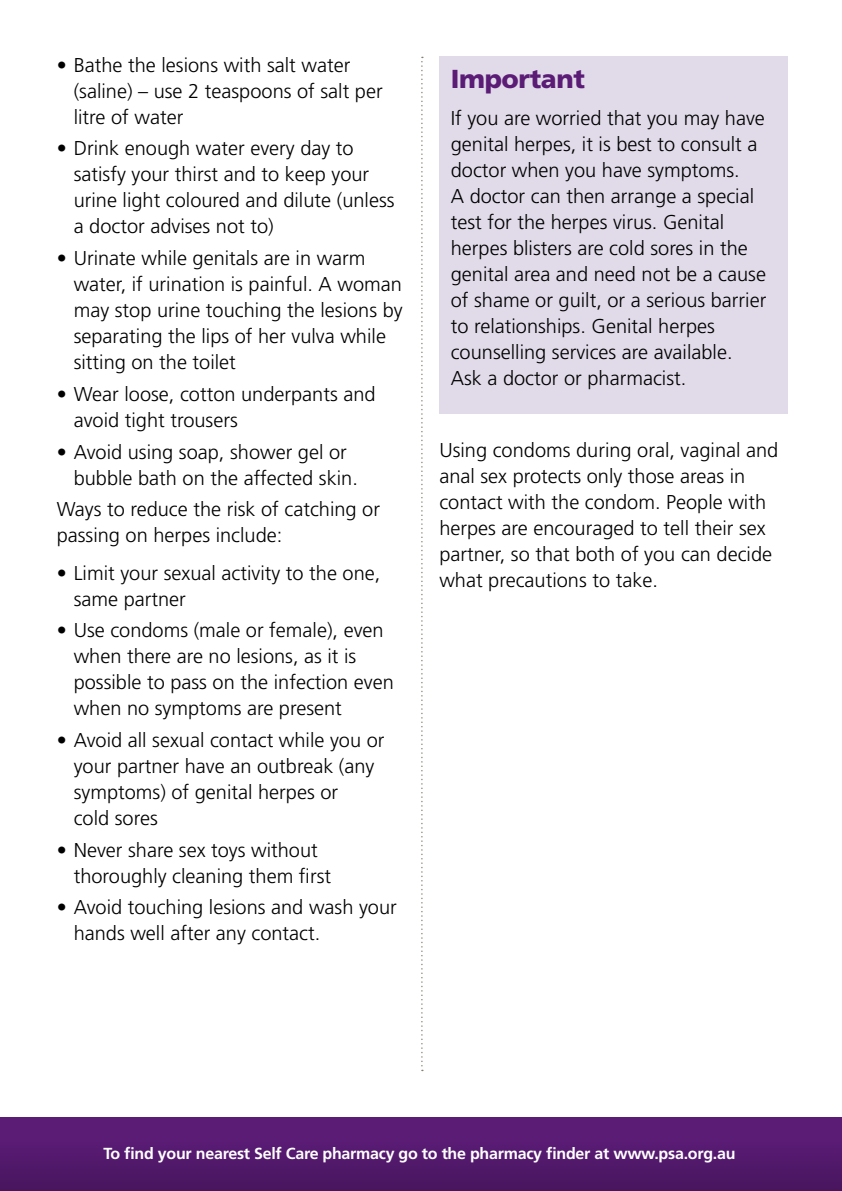
<style>
.page{position:relative;width:842px;height:1191px;background:#fff}
.page>*{position:absolute;margin:0;border:0;box-sizing:border-box;transform-origin:0 0}
.t1{font:900 26px "Frutiger LT Std";letter-spacing:-.015em;color:#5b1c76}
.t2{font:300 20px/26px "Frutiger LT Std";color:#000}
.t3{font:700 16px "Frutiger LT Std";letter-spacing:-.015em;color:#fff}
</style>
<div class="page">
<div style="left:0;top:1117px;width:842px;height:74px;background:linear-gradient(to bottom,#5f1d7b,#491660)"></div>
<svg style="left:421px;top:57px;width:2px;height:1014px"></svg>
<div style="left:439px;top:57px;width:349px;height:357px;background:#e1dbe9"></div>
<p class="t2" style="left:74px;top:52px;width:310px;text-indent:-17px">• Bathe the lesions with salt water (saline) – use 2 teaspoons of salt per litre of water</p>
<p class="t2" style="left:74px;top:136px;width:322px;text-indent:-17px">• Drink enough water every day to satisfy your thirst and to keep your urine light coloured and dilute (unless a doctor advises not to)</p>
<p class="t2" style="left:74px;top:245px;width:330px;text-indent:-17px">• Urinate while genitals are in warm water, if urination is painful. A woman may stop urine touching the lesions by separating the lips of her vulva while sitting on the toilet</p>
<p class="t2" style="left:74px;top:381px;width:303px;text-indent:-17px">• Wear loose, cotton underpants and avoid tight trousers</p>
<p class="t2" style="left:74px;top:439px;width:286px;text-indent:-17px">• Avoid using soap, shower gel or bubble bath on the affected skin.</p>
<p class="t2" style="left:57px;top:496px;width:325px">Ways to reduce the risk of catching or passing on herpes include:</p>
<p class="t2" style="left:74px;top:560px;width:308px;text-indent:-17px">• Limit your sexual activity to the one, same partner</p>
<p class="t2" style="left:74px;top:617px;width:322px;text-indent:-17px">• Use condoms (male or female), even when there are no lesions, as it is possible to pass on the infection even when no symptoms are present</p>
<p class="t2" style="left:74px;top:727px;width:312px;text-indent:-17px">• Avoid all sexual contact while you or your partner have an outbreak (any symptoms) of genital herpes or<br>cold sores</p>
<p class="t2" style="left:74px;top:837px;width:259px;text-indent:-17px">• Never share sex toys without thoroughly cleaning them first</p>
<p class="t2" style="left:74px;top:894px;width:325px;text-indent:-17px">• Avoid touching lesions and wash your hands well after any contact.</p>
<h1 class="t1" style="left:451px;top:63px;width:136px">Important</h1>
<p class="t2" style="left:451px;top:105px;width:317px">If you are worried that you may have genital herpes, it is best to consult a doctor when you have symptoms.<br>A doctor can then arrange a special test for the herpes virus. Genital herpes blisters are cold sores in the genital area and need not be a cause of shame or guilt, or a serious barrier to relationships. Genital herpes counselling services are available.<br>Ask a doctor or pharmacist.</p>
<p class="t2" style="left:439px;top:438px;width:340px">Using condoms during oral, vaginal and anal sex protects only those areas in contact with the condom. People with herpes are encouraged to tell their sex partner, so that both of you can decide what precautions to take.</p>
<p class="t3" style="left:104px;top:1143px;width:633px">To find your nearest Self Care pharmacy go to the pharmacy finder at www.psa.org.au</p>
</div>
